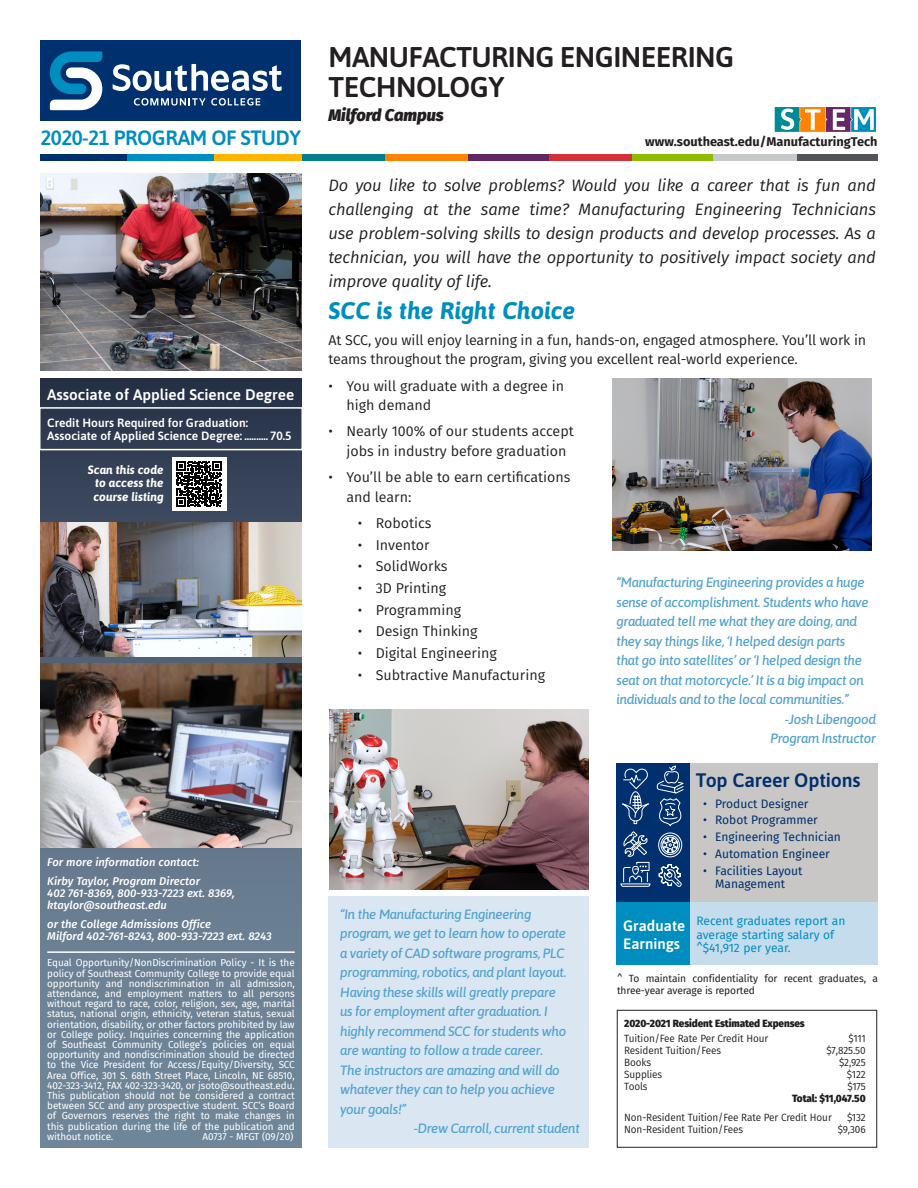
<style>
.page{position:relative;width:918px;height:1188px;background:#fff}
.page>*{position:absolute;margin:0;border:0;box-sizing:border-box;transform-origin:0 0}
.a_program_name{font:600 28.5px/30px "Asap";letter-spacing:-.02em;color:#231f20}
._2021_c_NEW____Why_a{font:italic 700 24px "Asap";color:#008ec1}
.a_program_name-2{font:600 20.7px "Asap";letter-spacing:-.02em;color:#008ec1}
.e_career_options{font:600 19.5px "Asap";letter-spacing:-.01em;color:#00306d}
._2021_b_NEW____intro{font:italic 16.5px/24px "Fira Sans";letter-spacing:-.01em;color:#231f20;text-align:justify}
.a_location_offered{font:italic 900 16.5px "Fira Sans";color:#231f20}
.d_degree{font:600 15.3px "Asap";color:#fff}
.e_grad_earning_head{font:600 15px/18px "Asap";color:#fff}
._2021_NEW_right_choi{font:14.25px/19.5px "Fira Sans";color:#231f20}
._2021_NEW_quote{font:italic 500 13.5px/19.5px "Asap";letter-spacing:-.03em;color:#54a3ce}
.a_web_address{font:700 12.75px "Fira Sans";color:#231f20}
.t1{font:12px/13.5px "Fira Sans";color:#00306d;text-align:center}
.d_credit_for_grad{font:600 12px "Asap";color:#fff}
.e_graad_earning_text{font:12px/13.5px "Fira Sans";color:#008ec1}
._2021_QR_code_text{font:italic 700 12px/13.5px "Asap";color:#fff;text-align:center}
.d_more_info_reversed{font:italic 500 11.25px/12px "Fira Sans";color:#fff}
.g_tuition_bold{font:10.5px "Fira Sans";letter-spacing:-.01em;color:#231f20;scale:.95 1}
.g_tuition_bold-2{font:800 10.5px "Fira Sans";letter-spacing:-.01em;color:#231f20;scale:.95 1}
.g_accredit_text{font:10.2px/12px "Fira Sans";letter-spacing:-.01em;color:#231f20}
.d_policy_info{font:9.9px/10.2px "Fira Sans";letter-spacing:-.01em;color:#fff;text-align:justify}
</style>
<div class="page">
<div style="left:328px;top:896px;width:262px;height:252px;background:#dae7f3"></div>
<div style="left:40px;top:154px;width:87px;height:6px;background:#00306d"></div>
<div style="left:127px;top:154px;width:87px;height:6px;background:#008ec1"></div>
<div style="left:214px;top:154px;width:88px;height:6px;background:#ffb500"></div>
<div style="left:383px;top:154px;width:85px;height:6px;background:#ff8200"></div>
<div style="left:548px;top:154px;width:84px;height:6px;background:#d43238"></div>
<div style="left:712px;top:154px;width:85px;height:6px;background:#c7c8ca"></div>
<div style="left:302px;top:154px;width:82px;height:6px;background:#007f8c"></div>
<div style="left:468px;top:154px;width:81px;height:6px;background:#632665"></div>
<div style="left:632px;top:154px;width:81px;height:6px;background:#8dbb00"></div>
<div style="left:797px;top:154px;width:81px;height:6px;background:#535459"></div>
<img style="left:40px;top:173px;width:262px;height:197px">
<svg style="left:40px;top:378px;width:262px;height:770px;background:#5e7285"></svg>
<div style="left:40px;top:40px;width:262px;height:81px;background:#00306d"></div>
<hr style="left:47px;top:951px;width:248px;height:2px;background:#fff">
<svg style="left:49px;top:51px;width:54px;height:59px"></svg>
<svg style="left:134px;top:98px;width:126px;height:8px"></svg>
<svg style="left:113px;top:64px;width:169px;height:27px"></svg>
<svg style="left:775px;top:107px;width:101px;height:25px"></svg>
<svg style="left:40px;top:406px;width:262px;height:45px;background:#3b4659"></svg>
<img style="left:40px;top:522px;width:262px;height:134px">
<img style="left:40px;top:663px;width:262px;height:184px">
<div style="left:617px;top:1010px;width:260px;height:138px;border:1px solid #231f20"></div>
<div style="left:616px;top:763px;width:74px;height:139px;background:#00306d"></div>
<div style="left:690px;top:763px;width:188px;height:139px;background:#c8c7c6"></div>
<div style="left:616px;top:902px;width:74px;height:62px;background:#008ec1"></div>
<div style="left:690px;top:902px;width:188px;height:62px;background:#c5dced"></div>
<svg style="left:620px;top:765px;width:64px;height:122px"></svg>
<img style="left:330px;top:710px;width:258px;height:180px">
<div style="left:172px;top:457px;width:54px;height:54px;background:#fff"></div>
<svg style="left:176px;top:461px;width:46px;height:46px"></svg>
<img style="left:612px;top:378px;width:259px;height:173px">
<p class="a_program_name-2" style="left:40px;top:123px;width:262px">2020-21 PROGRAM OF STUDY</p>
<p class="d_degree" style="left:47px;top:383px;width:249px">Associate of Applied Science Degree</p>
<p class="d_credit_for_grad" style="left:47px;top:414px;width:202px">Credit Hours Required for Graduation:</p>
<p class="d_credit_for_grad" style="left:47px;top:427px;width:246px">Associate of Applied Science Degree: .......... 70.5</p>
<p class="_2021_QR_code_text" style="left:88px;top:462px;width:77px">Scan this code to access the course listing</p>
<p class="d_more_info_reversed" style="left:47px;top:856px;width:153px">For more information contact:</p>
<p class="d_more_info_reversed" style="left:47px;top:875px;width:189px">Kirby Taylor, Program Director<br>402 761-8369, 800-933-7223 ext. 8369, ktaylor@southeast.edu</p>
<p class="d_more_info_reversed" style="left:47px;top:918px;width:226px">or the College Admissions Office<br>Milford 402-761-8243, 800-933-7223 ext. 8243</p>
<p class="d_policy_info" style="left:47px;top:958px;width:249px">Equal Opportunity/NonDiscrimination Policy - It is the policy of Southeast Community College to provide equal opportunity and nondiscrimination in all admission, attendance, and employment matters to all persons without regard to race, color, religion, sex, age, marital status, national origin, ethnicity, veteran status, sexual orientation, disability, or other factors prohibited by law or College policy. Inquiries concerning the application of Southeast Community College’s policies on equal opportunity and nondiscrimination should be directed to the Vice President for Access/Equity/Diversity, SCC Area Office, 301 S. 68th Street Place, Lincoln, NE 68510, 402-323-3412, FAX 402-323-3420, or jsoto@southeast.edu.<br>This publication should not be considered a contract between SCC and any prospective student. SCC’s Board of Governors reserves the right to make changes in this publication during the life of the publication and without notice.</p>
<p class="d_policy_info" style="left:203px;top:1131px;width:92px">A0737 - MFGT (09/20)</p>
<p class="a_program_name" style="left:329px;top:41px;width:407px">MANUFACTURING ENGINEERING<br>TECHNOLOGY</p>
<p class="a_web_address" style="left:645px;top:131px;width:234px">www.southeast.edu/ManufacturingTech</p>
<p class="a_location_offered" style="left:328px;top:101px;width:117px">Milford Campus</p>
<p class="_2021_b_NEW____intro" style="left:328px;top:173px;width:549px">Do you like to solve problems? Would you like a career that is fun and challenging at the same time? Manufacturing Engineering Technicians use problem-solving skills to design products and develop processes. As a technician, you will have the opportunity to positively impact society and improve quality of life.</p>
<p class="_2021_c_NEW____Why_a" style="left:328px;top:294px;width:248px">SCC is the Right Choice</p>
<p class="_2021_NEW_right_choi" style="left:328px;top:330px;width:539px">At SCC, you will enjoy learning in a fun, hands-on, engaged atmosphere. You’ll work in teams throughout the program, giving you excellent real-world experience.</p>
<p class="_2021_NEW_right_choi" style="left:346px;top:376px;width:219px;text-indent:-18px">• You will graduate with a degree in high demand</p>
<p class="_2021_NEW_right_choi" style="left:346px;top:421px;width:229px;text-indent:-18px">• Nearly 100% of our students accept jobs in industry before graduation</p>
<p class="_2021_NEW_right_choi" style="left:346px;top:467px;width:226px;text-indent:-18px">• You’ll be able to earn certifications and learn:</p>
<p class="_2021_NEW_right_choi" style="left:358px;top:513px;width:75px">• Robotics</p>
<p class="_2021_NEW_right_choi" style="left:358px;top:535px;width:73px">• Inventor</p>
<p class="_2021_NEW_right_choi" style="left:358px;top:556px;width:91px">• SolidWorks</p>
<p class="_2021_NEW_right_choi" style="left:358px;top:578px;width:90px">• 3D Printing</p>
<p class="_2021_NEW_right_choi" style="left:358px;top:599px;width:105px">• Programming</p>
<p class="_2021_NEW_right_choi" style="left:358px;top:621px;width:121px">• Design Thinking</p>
<p class="_2021_NEW_right_choi" style="left:358px;top:643px;width:140px">• Digital Engineering</p>
<p class="_2021_NEW_right_choi" style="left:358px;top:664px;width:189px">• Subtractive Manufacturing</p>
<p class="_2021_NEW_quote" style="left:616px;top:572px;width:254px">“Manufacturing Engineering provides a huge sense of accomplishment. Students who have graduated tell me what they are doing, and they say things like, ‘I helped design parts that go into satellites’ or ‘I helped design the seat on that motorcycle.’ It is a big impact on individuals and to the local communities.”</p>
<p class="_2021_NEW_quote" style="left:770px;top:709px;width:107px;text-align:right">-Josh Libengood<br>Program Instructor</p>
<p class="_2021_NEW_quote" style="left:340px;top:904px;width:228px">“In the Manufacturing Engineering program, we get to learn how to operate a variety of CAD software programs, PLC programming, robotics, and plant layout.<br>Having these skills will greatly prepare us for employment after graduation. I highly recommend SCC for students who are wanting to follow a trade career.<br>The instructors are amazing and will do whatever they can to help you achieve your goals!”</p>
<p class="_2021_NEW_quote" style="left:414px;top:1118px;width:168px">-Drew Carroll, current student</p>
<p class="e_career_options" style="left:696px;top:767px;width:166px">Top Career Options</p>
<p class="t1" style="left:703px;top:796px;width:107px">• Product Designer</p>
<p class="t1" style="left:703px;top:813px;width:116px">• Robot Programmer</p>
<p class="t1" style="left:703px;top:830px;width:139px">• Engineering Technician</p>
<p class="t1" style="left:703px;top:847px;width:128px">• Automation Engineer</p>
<p class="t1" style="left:703px;top:863px;width:101px">• Facilities Layout<br>Management</p>
<p class="e_grad_earning_head" style="left:623px;top:916px;width:63px">Graduate<br>Earnings</p>
<p class="e_graad_earning_text" style="left:696px;top:914px;width:150px">Recent graduates report an average starting salary of ^$41,912 per year.</p>
<p class="g_accredit_text" style="left:617px;top:973px;width:263px">^ To maintain confidentiality for recent graduates, a three-year average is reported</p>
<p class="g_tuition_bold-2" style="left:624px;top:1014px;width:192px">2020-2021 Resident Estimated Expenses</p>
<p class="g_tuition_bold" style="left:624px;top:1031px;width:153px">Tuition/Fee Rate Per Credit Hour</p>
<p class="g_tuition_bold" style="left:848px;top:1031px;width:20px">$111</p>
<p class="g_tuition_bold" style="left:624px;top:1043px;width:103px">Resident Tuition/Fees</p>
<p class="g_tuition_bold" style="left:827px;top:1043px;width:43px">$7,825.50</p>
<p class="g_tuition_bold" style="left:624px;top:1055px;width:30px">Books</p>
<p class="g_tuition_bold" style="left:839px;top:1055px;width:29px">$2,925</p>
<p class="g_tuition_bold" style="left:624px;top:1067px;width:42px">Supplies</p>
<p class="g_tuition_bold" style="left:847px;top:1067px;width:21px">$122</p>
<p class="g_tuition_bold" style="left:624px;top:1079px;width:26px">Tools</p>
<p class="g_tuition_bold" style="left:848px;top:1079px;width:21px">$175</p>
<p class="g_tuition_bold-2" style="left:792px;top:1089px;width:79px">Total: $11,047.50</p>
<p class="g_tuition_bold" style="left:624px;top:1110px;width:220px">Non-Resident Tuition/Fee Rate Per Credit Hour</p>
<p class="g_tuition_bold" style="left:847px;top:1110px;width:21px">$132</p>
<p class="g_tuition_bold" style="left:624px;top:1122px;width:127px">Non-Resident Tuition/Fees</p>
<p class="g_tuition_bold" style="left:838px;top:1122px;width:31px">$9,306</p>
</div>
